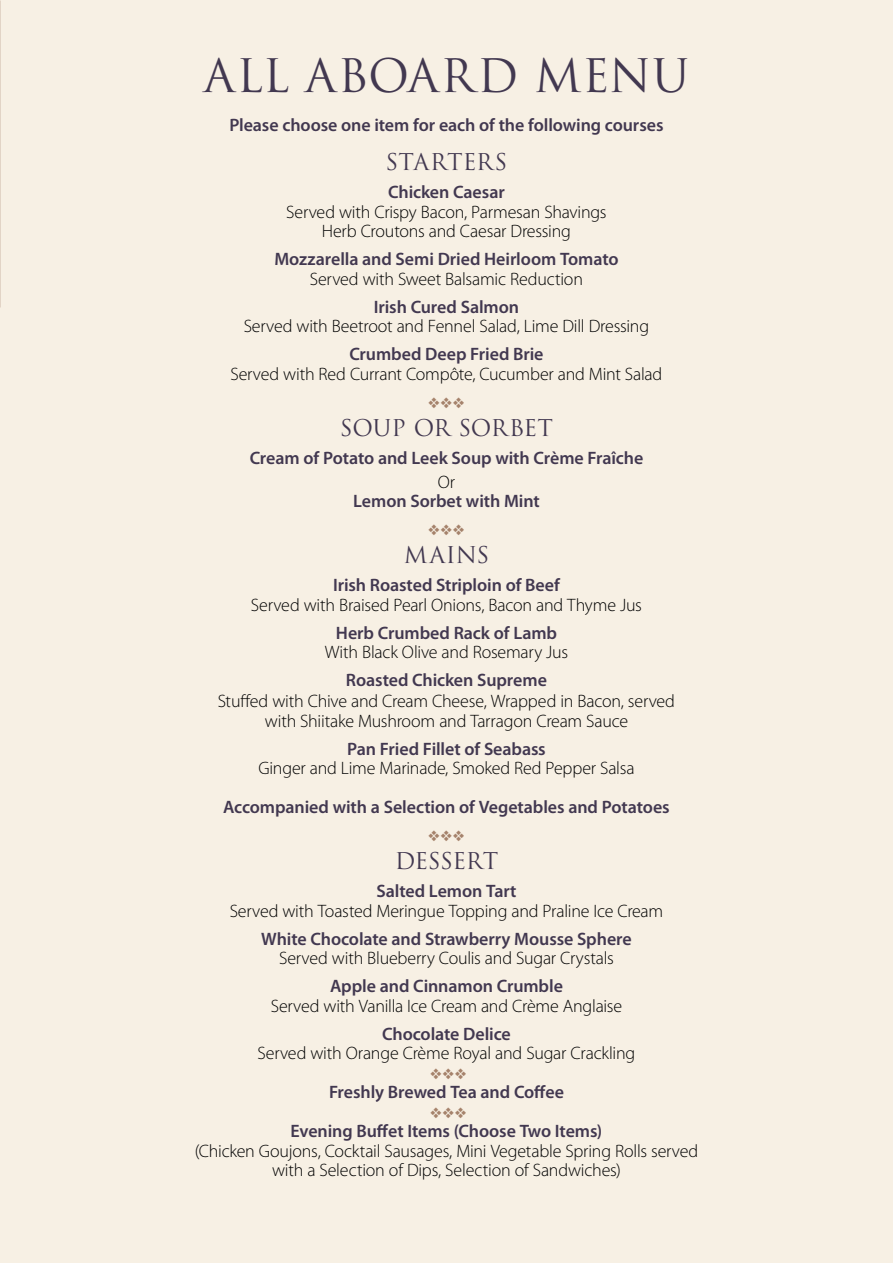
<style>
.page{position:relative;width:893px;height:1263px;background:#f7f0e4}
.page>*{position:absolute;margin:0;border:0;box-sizing:border-box;transform-origin:0 0}
.t1{font:45px "Trajan Pro";letter-spacing:.015em;color:#423850}
.t2{font:22.5px "Trajan Pro";letter-spacing:-.015em;color:#423850}
.t3{font:22.5px "Trajan Pro";letter-spacing:.005em;color:#423850}
.t4{font:300 18px/19.5px "Myriad Pro";letter-spacing:-.01em;color:#000;text-align:center}
.t5{font:600 18px "Myriad Pro";letter-spacing:-.005em;color:#423850}
.t6{font:15px "Zapf Dingbats ITC";color:#a5826b}
</style>
<div class="page">
<h1 class="t1" style="left:204px;top:47px;width:487px">ALL ABOARD MENU</h1>
<p class="t5" style="left:229px;top:114px;width:436px">Please choose one item for each of the following courses</p>
<p class="t3" style="left:385px;top:148px;width:123px">STARTERS</p>
<p class="t5" style="left:388px;top:181px;width:118px">Chicken Caesar</p>
<p class="t4" style="left:286px;top:202px;width:322px">Served with Crispy Bacon, Parmesan Shavings<br>Herb Croutons and Caesar Dressing</p>
<p class="t5" style="left:274px;top:248px;width:346px">Mozzarella and Semi Dried Heirloom Tomato</p>
<p class="t4" style="left:310px;top:269px;width:275px">Served with Sweet Balsamic Reduction</p>
<p class="t5" style="left:374px;top:295px;width:147px">Irish Cured Salmon</p>
<p class="t4" style="left:244px;top:316px;width:407px">Served with Beetroot and Fennel Salad, Lime Dill Dressing</p>
<p class="t5" style="left:349px;top:343px;width:196px">Crumbed Deep Fried Brie</p>
<p class="t4" style="left:230px;top:364px;width:433px">Served with Red Currant Compôte, Cucumber and Mint Salad</p>
<p class="t6" style="left:428px;top:396px;width:38px">❖ ❖ ❖</p>
<p class="t2" style="left:340px;top:413px;width:214px">SOUP OR SORBET</p>
<p class="t5" style="left:250px;top:446px;width:395px">Cream of Potato and Leek Soup with Crème Fraîche</p>
<p class="t4" style="left:438px;top:472px;width:19px">Or</p>
<p class="t5" style="left:353px;top:490px;width:188px">Lemon Sorbet with Mint</p>
<p class="t6" style="left:428px;top:523px;width:38px">❖ ❖ ❖</p>
<p class="t2" style="left:404px;top:541px;width:87px">MAINS</p>
<p class="t5" style="left:333px;top:574px;width:228px">Irish Roasted Striploin of Beef</p>
<p class="t4" style="left:251px;top:595px;width:392px">Served with Braised Pearl Onions, Bacon and Thyme Jus</p>
<p class="t5" style="left:336px;top:621px;width:223px">Herb Crumbed Rack of Lamb</p>
<p class="t4" style="left:325px;top:642px;width:245px">With Black Olive and Rosemary Jus</p>
<p class="t5" style="left:346px;top:669px;width:202px">Roasted Chicken Supreme</p>
<p class="t4" style="left:218px;top:690px;width:459px;line-height:20.2px">Stuffed with Chive and Cream Cheese, Wrapped in Bacon, served with Shiitake Mushroom and Tarragon Cream Sauce</p>
<p class="t5" style="left:347px;top:737px;width:200px">Pan Fried Fillet of Seabass</p>
<p class="t4" style="left:258px;top:758px;width:378px">Ginger and Lime Marinade, Smoked Red Pepper Salsa</p>
<p class="t5" style="left:223px;top:796px;width:448px">Accompanied with a Selection of Vegetables and Potatoes</p>
<p class="t6" style="left:428px;top:829px;width:38px">❖ ❖ ❖</p>
<p class="t2" style="left:395px;top:847px;width:105px">DESSERT</p>
<p class="t5" style="left:376px;top:880px;width:141px">Salted Lemon Tart</p>
<p class="t4" style="left:230px;top:901px;width:435px">Served with Toasted Meringue Topping and Praline Ice Cream</p>
<p class="t5" style="left:261px;top:927px;width:372px">White Chocolate and Strawberry Mousse Sphere</p>
<p class="t4" style="left:279px;top:948px;width:336px">Served with Blueberry Coulis and Sugar Crystals</p>
<p class="t5" style="left:330px;top:975px;width:234px">Apple and Cinnamon Crumble</p>
<p class="t4" style="left:271px;top:996px;width:353px">Served with Vanilla Ice Cream and Crème Anglaise</p>
<p class="t5" style="left:382px;top:1022px;width:130px">Chocolate Delice</p>
<p class="t4" style="left:258px;top:1043px;width:379px">Served with Orange Crème Royal and Sugar Crackling</p>
<p class="t6" style="left:430px;top:1067px;width:38px">❖ ❖ ❖</p>
<p class="t5" style="left:329px;top:1081px;width:236px">Freshly Brewed Tea and Coffee</p>
<p class="t6" style="left:430px;top:1106px;width:38px">❖ ❖ ❖</p>
<p class="t5" style="left:291px;top:1120px;width:313px">Evening Buffet Items (Choose Two Items)</p>
<p class="t4" style="left:195px;top:1141px;width:505px">(Chicken Goujons, Cocktail Sausages, Mini Vegetable Spring Rolls served with a Selection of Dips, Selection of Sandwiches)</p>
</div>
